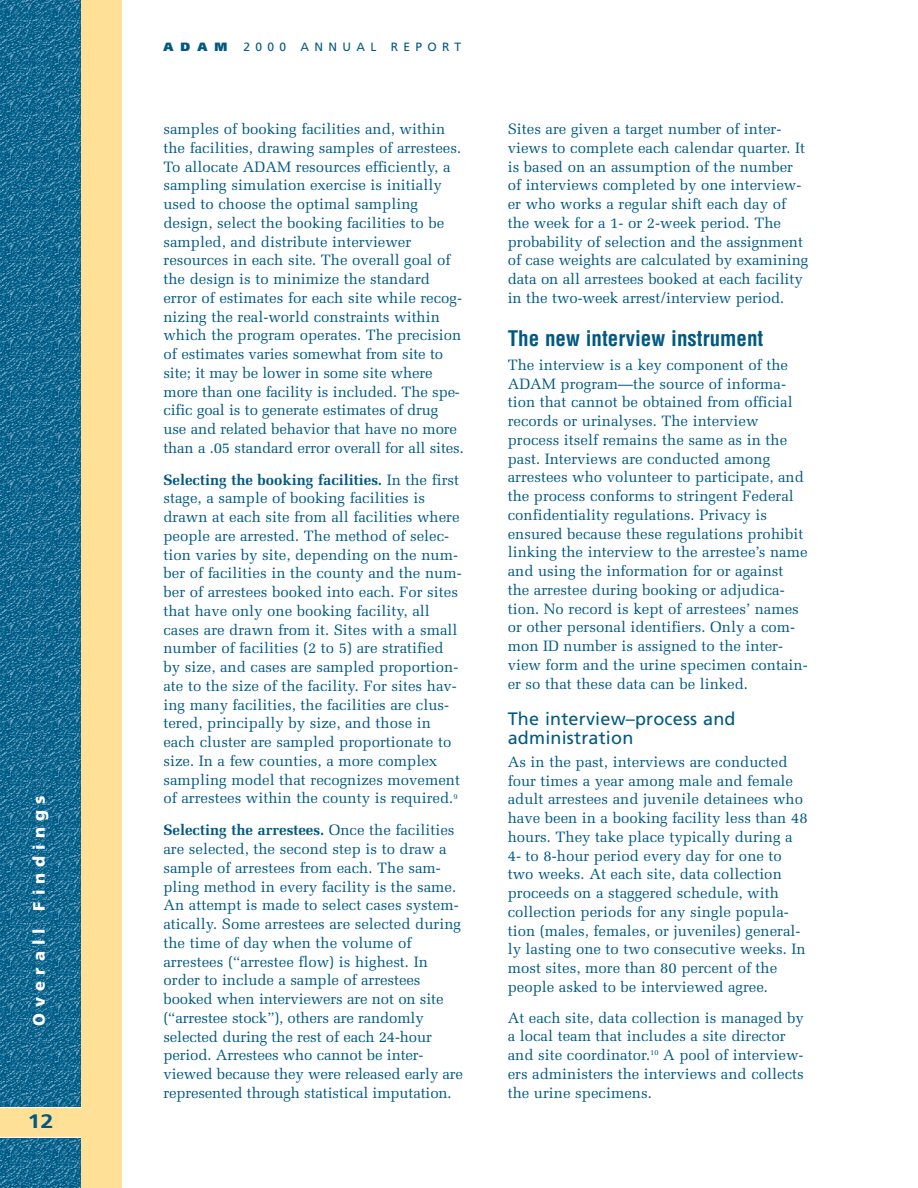
<style>
.page{position:relative;width:918px;height:1188px;background:#fff}
.page>*{position:absolute;margin:0;border:0;box-sizing:border-box;transform-origin:0 0}
.t1{font:700 condensed 21px "Helvetica";color:#005983}
.t2{font:700 19.5px "Frutiger";color:#005983;scale:1.2 1}
.t3{font:18px/18.8px "Frutiger";letter-spacing:.01em;color:#005983}
.t4{font:900 16.5px "Frutiger";letter-spacing:.365em;color:#fff}
.t5{font:15px/18.8px "Melior";color:#005983}
.t6{font:12px "Frutiger";letter-spacing:.445em;color:#005983}
.t7{font:900 12px "Frutiger";color:#005983}
.s1{font-weight:700}
</style>
<div class="page">
<div style="left:77px;top:0;width:45px;height:1188px;background:#ffe097"></div>
<img style="left:0;top:0;width:81px;height:1188px">
<div style="left:0;top:1107px;width:81px;height:30px;background:#ffe097"></div>
<hr style="left:0;top:1107px;width:81px;height:1px;background:#fff">
<hr style="left:0;top:1137px;width:81px;height:1px;background:#fff">
<p class="t4" style="left:33px;top:1026px;width:232px;rotate:-90deg">Overall Findings</p>
<h2 class="t2" style="left:27px;top:1114px;width:23px">12</h2>
<p class="t7" style="left:163px;top:42px;width:65px">ADAM</p>
<p class="t6" style="left:243px;top:42px;width:219px">2000 ANNUAL REPORT</p>
<p class="t5" style="left:164px;top:121px;width:302px">samples of booking facilities and, within the facilities, drawing samples of arrestees.<br>To allocate ADAM resources efficiently, a sampling simulation exercise is initially used to choose the optimal sampling design, select the booking facilities to be sampled, and distribute interviewer resources in each site. The overall goal of the design is to minimize the standard error of estimates for each site while recog&shy;nizing the real-world constraints within which the program operates. The precision of estimates varies somewhat from site to site; it may be lower in some site where more than one facility is included. The spe&shy;cific goal is to generate estimates of drug use and related behavior that have no more than a .05 standard error overall for all sites.</p>
<p class="t5" style="left:164px;top:472px;width:300px"><span class="s1">Selecting the booking facilities.</span> In the first stage, a sample of booking facilities is drawn at each site from all facilities where people are arrested. The method of selec&shy;tion varies by site, depending on the num&shy;ber of facilities in the county and the num&shy;ber of arrestees booked into each. For sites that have only one booking facility, all cases are drawn from it. Sites with a small number of facilities (2 to 5) are stratified by size, and cases are sampled proportion&shy;ate to the size of the facility. For sites hav&shy;ing many facilities, the facilities are clus&shy;tered, principally by size, and those in each cluster are sampled proportionate to size. In a few counties, a more complex sampling model that recognizes movement of arrestees within the county is required.<sup>9</sup></p>
<p class="t5" style="left:164px;top:822px;width:301px"><span class="s1">Selecting the arrestees.</span> Once the facilities are selected, the second step is to draw a sample of arrestees from each. The sam&shy;pling method in every facility is the same.<br>An attempt is made to select cases system&shy;atically. Some arrestees are selected during the time of day when the volume of arrestees (“arrestee flow) is highest. In order to include a sample of arrestees booked when interviewers are not on site (“arrestee stock”), others are randomly selected during the rest of each 24-hour period. Arrestees who cannot be inter&shy;viewed because they were released early are represented through statistical imputation.</p>
<p class="t5" style="left:508px;top:121px;width:302px">Sites are given a target number of inter&shy;views to complete each calendar quarter. It is based on an assumption of the number of interviews completed by one interview&shy;er who works a regular shift each day of the week for a 1- or 2-week period. The probability of selection and the assignment of case weights are calculated by examining data on all arrestees booked at each facility in the two-week arrest/interview period.</p>
<h1 class="t1" style="left:508px;top:330px;width:257px">The new interview instrument</h1>
<p class="t5" style="left:508px;top:357px;width:301px">The interview is a key component of the ADAM program—the source of informa&shy;tion that cannot be obtained from official records or urinalyses. The interview process itself remains the same as in the past. Interviews are conducted among arrestees who volunteer to participate, and the process conforms to stringent Federal confidentiality regulations. Privacy is ensured because these regulations prohibit linking the interview to the arrestee’s name and using the information for or against the arrestee during booking or adjudica&shy;tion. No record is kept of arrestees’ names or other personal identifiers. Only a com&shy;mon ID number is assigned to the inter&shy;view form and the urine specimen contain&shy;er so that these data can be linked.</p>
<p class="t3" style="left:508px;top:711px;width:229px">The interview–process and administration</p>
<p class="t5" style="left:508px;top:754px;width:301px">As in the past, interviews are conducted four times a year among male and female adult arrestees and juvenile detainees who have been in a booking facility less than 48 hours. They take place typically during a 4- to 8-hour period every day for one to two weeks. At each site, data collection proceeds on a staggered schedule, with collection periods for any single popula&shy;tion (males, females, or juveniles) general&shy;ly lasting one to two consecutive weeks. In most sites, more than 80 percent of the people asked to be interviewed agree.</p>
<p class="t5" style="left:508px;top:1010px;width:298px">At each site, data collection is managed by a local team that includes a site director and site coordinator.<sup>10</sup> A pool of interview&shy;ers administers the interviews and collects the urine specimens.</p>
</div>
